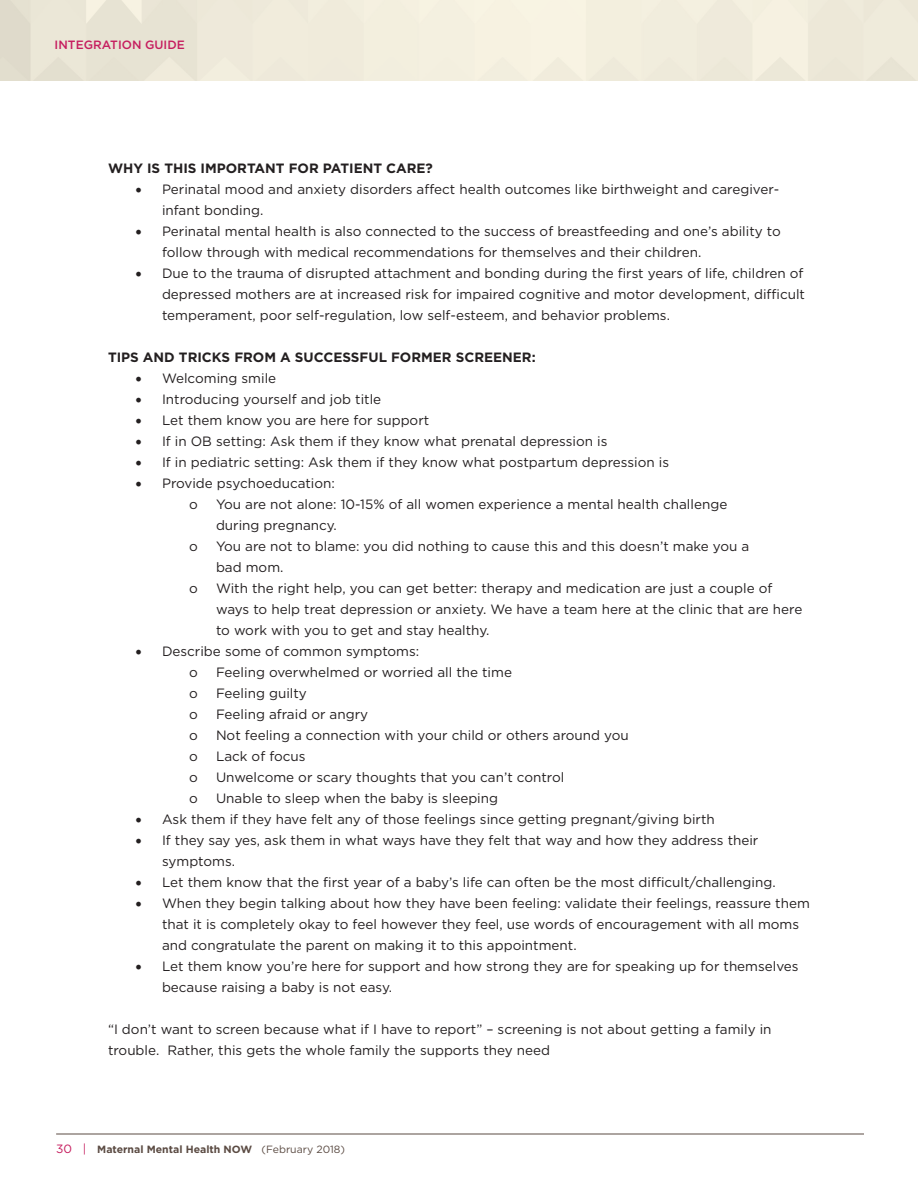
<style>
.page{position:relative;width:918px;height:1188px;background:#fff}
.page>*{position:absolute;margin:0;border:0;box-sizing:border-box;transform-origin:0 0}
.t1{font:13.5px/21px "Gotham";color:#231f20}
.t2{font:700 13.5px "Gotham";color:#231f20}
.t3{font:500 12px "Gotham";color:#c61e5f}
.t4{font:700 10.5px "Gotham";color:#5b4b43}
.s1{font-family:"Minion Pro";font-size:18px}
.s2{font-weight:400;font-size:12px;color:#c61e5f}
.s3{font-weight:400}
</style>
<div class="page">
<svg style="left:917px;top:0;width:1px;height:81px"></svg>
<hr style="left:56px;top:1134px;width:808px;height:1px;background:#5b4b43">
<p class="t3" style="left:55px;top:38px;width:132px">INTEGRATION GUIDE</p>
<p class="t2" style="left:108px;top:161px;width:326px">WHY IS THIS IMPORTANT FOR PATIENT CARE?</p>
<p class="t1" style="left:162px;top:179px;width:619px;text-indent:-27px"><span class="s1">•</span> Perinatal mood and anxiety disorders affect health outcomes like birthweight and caregiver&shy;infant bonding.</p>
<p class="t1" style="left:162px;top:221px;width:620px;text-indent:-27px"><span class="s1">•</span> Perinatal mental health is also connected to the success of breastfeeding and one’s ability to follow through with medical recommendations for themselves and their children.</p>
<p class="t1" style="left:162px;top:263px;width:645px;text-align:justify;text-indent:-27px"><span class="s1">•</span> Due to the trauma of disrupted attachment and bonding during the first years of life, children of depressed mothers are at increased risk for impaired cognitive and motor development, difficult temperament, poor self-regulation, low self-esteem, and behavior problems.</p>
<p class="t2" style="left:108px;top:350px;width:429px">TIPS AND TRICKS FROM A SUCCESSFUL FORMER SCREENER:</p>
<p class="t1" style="left:135px;top:368px;width:143px"><span class="s1">•</span> Welcoming smile</p>
<p class="t1" style="left:135px;top:389px;width:248px"><span class="s1">•</span> Introducing yourself and job title</p>
<p class="t1" style="left:135px;top:410px;width:296px"><span class="s1">•</span> Let them know you are here for support</p>
<p class="t1" style="left:135px;top:431px;width:474px"><span class="s1">•</span> If in OB setting: Ask them if they know what prenatal depression is</p>
<p class="t1" style="left:135px;top:452px;width:536px"><span class="s1">•</span> If in pediatric setting: Ask them if they know what postpartum depression is</p>
<p class="t1" style="left:135px;top:473px;width:202px"><span class="s1">•</span> Provide psychoeducation:</p>
<p class="t1" style="left:189px;top:494px;width:10px">o</p>
<p class="t1" style="left:216px;top:494px;width:513px">You are not alone: 10-15% of all women experience a mental health challenge during pregnancy.</p>
<p class="t1" style="left:189px;top:536px;width:10px">o</p>
<p class="t1" style="left:216px;top:536px;width:535px">You are not to blame: you did nothing to cause this and this doesn’t make you a bad mom.</p>
<p class="t1" style="left:189px;top:578px;width:10px">o</p>
<p class="t1" style="left:216px;top:578px;width:588px">With the right help, you can get better: therapy and medication are just a couple of ways to help treat depression or anxiety. We have a team here at the clinic that are here to work with you to get and stay healthy.</p>
<p class="t1" style="left:135px;top:641px;width:286px"><span class="s1">•</span> Describe some of common symptoms:</p>
<p class="t1" style="left:189px;top:662px;width:10px">o</p>
<p class="t1" style="left:216px;top:662px;width:298px">Feeling overwhelmed or worried all the time</p>
<p class="t1" style="left:189px;top:683px;width:10px">o</p>
<p class="t1" style="left:216px;top:683px;width:92px">Feeling guilty</p>
<p class="t1" style="left:189px;top:704px;width:10px">o</p>
<p class="t1" style="left:216px;top:704px;width:154px">Feeling afraid or angry</p>
<p class="t1" style="left:189px;top:725px;width:10px">o</p>
<p class="t1" style="left:216px;top:725px;width:414px">Not feeling a connection with your child or others around you</p>
<p class="t1" style="left:189px;top:746px;width:10px">o</p>
<p class="t1" style="left:216px;top:746px;width:91px">Lack of focus</p>
<p class="t1" style="left:189px;top:767px;width:10px">o</p>
<p class="t1" style="left:216px;top:767px;width:350px">Unwelcome or scary thoughts that you can’t control</p>
<p class="t1" style="left:189px;top:788px;width:10px">o</p>
<p class="t1" style="left:216px;top:788px;width:284px">Unable to sleep when the baby is sleeping</p>
<p class="t1" style="left:135px;top:809px;width:581px"><span class="s1">•</span> Ask them if they have felt any of those feelings since getting pregnant/giving birth</p>
<p class="t1" style="left:162px;top:830px;width:598px;text-indent:-27px"><span class="s1">•</span> If they say yes, ask them in what ways have they felt that way and how they address their symptoms.</p>
<p class="t1" style="left:135px;top:872px;width:642px"><span class="s1">•</span> Let them know that the first year of a baby’s life can often be the most difficult/challenging.</p>
<p class="t1" style="left:162px;top:893px;width:649px;text-indent:-27px"><span class="s1">•</span> When they begin talking about how they have been feeling: validate their feelings, reassure them that it is completely okay to feel however they feel, use words of encouragement with all moms and congratulate the parent on making it to this appointment.</p>
<p class="t1" style="left:162px;top:956px;width:638px;text-indent:-27px"><span class="s1">•</span> Let them know you’re here for support and how strong they are for speaking up for themselves because raising a baby is not easy.</p>
<p class="t1" style="left:108px;top:1019px;width:665px">“I don’t want to screen because what if I have to report” – screening is not about getting a family in trouble. Rather, this gets the whole family the supports they need</p>
<p class="t4" style="left:56px;top:1143px;width:290px"><span class="s2">30 |</span> Maternal Mental Health NOW <span class="s3">(February 2018)</span></p>
</div>
